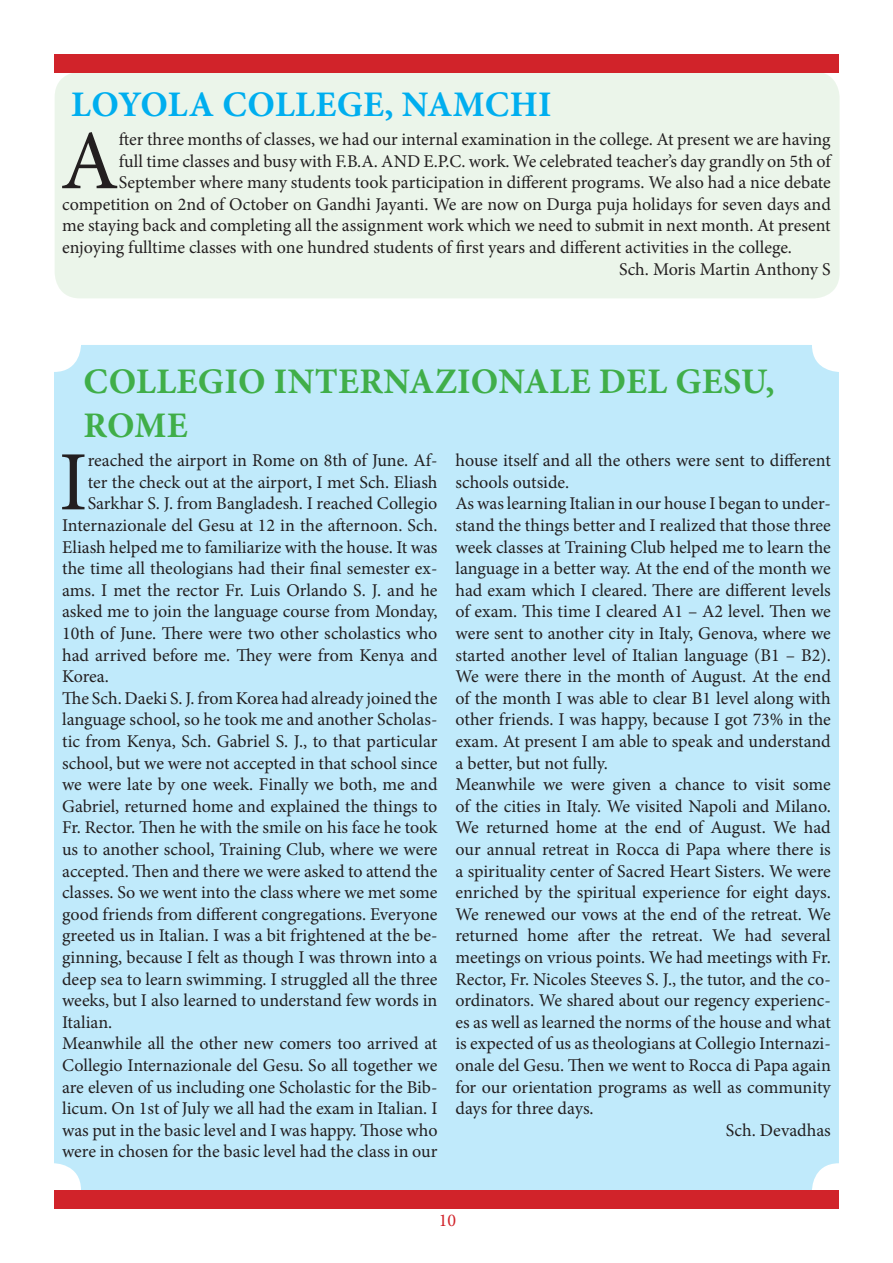
<style>
.page{position:relative;width:893px;height:1263px;background:#fff}
.page>*{position:absolute;margin:0;border:0;box-sizing:border-box;transform-origin:0 0}
.t1{font:84.45px "Minion Pro";color:#231f20}
.t2{font:700 36px "Minion Pro";letter-spacing:.01em;color:#40ae49}
.t3{font:700 36px "Minion Pro";letter-spacing:.01em;color:#00aeef}
.t4{font:18px/21.6px "Minion Pro";color:#231f20;text-align:justify}
.t5{font:18px "Minion Pro";color:#d1232a}
</style>
<div class="page">
<div style="left:54px;top:345px;width:785px;height:845px;background:#c0eafb;border-radius:27px"></div>
<div style="left:55px;top:72px;width:785px;height:226px;background:#ebf5ea;border-radius:26px"></div>
<div style="left:54px;top:54px;width:785px;height:19px;background:#d1232a"></div>
<div style="left:54px;top:1190px;width:785px;height:19px;background:#d1232a"></div>
<p class="t3" style="left:71px;top:79px;width:482px">LOYOLA COLLEGE, NAMCHI</p>
<p class="t1" style="left:60px;top:105px;width:60px">A</p>
<p class="t4" style="left:119px;top:129px;width:713px">fter three months of classes, we had our internal examination in the college. At present we are having</p>
<p class="t4" style="left:119px;top:150px;width:713px">full time classes and busy with F.B.A. AND E.P.C. work. We celebrated teacher’s day grandly on 5th of</p>
<p class="t4" style="left:119px;top:172px;width:714px">September where many students took participation in different programs. We also had a nice debate</p>
<p class="t4" style="left:62px;top:193px;width:770px">competition on 2nd of October on Gandhi Jayanti. We are now on Durga puja holidays for seven days and</p>
<p class="t4" style="left:62px;top:215px;width:770px">me staying back and completing all the assignment work which we need to submit in next month. At present</p>
<p class="t4" style="left:62px;top:237px;width:731px">enjoying fulltime classes with one hundred students of first years and different activities in the college.</p>
<p class="t4" style="left:619px;top:258px;width:213px">Sch. Moris Martin Anthony S</p>
<p class="t2" style="left:84px;top:357px;width:692px">COLLEGIO INTERNAZIONALE DEL GESU,</p>
<p class="t2" style="left:84px;top:400px;width:106px">ROME</p>
<p class="t1" style="left:59px;top:426px;width:30px">I</p>
<p class="t4" style="left:88px;top:450px;width:351px">reached the airport in Rome on 8th of June. Af-</p>
<p class="t4" style="left:88px;top:471px;width:351px">ter the check out at the airport, I met Sch. Eliash</p>
<p class="t4" style="left:88px;top:493px;width:351px">Sarkhar S. J. from Bangladesh. I reached Collegio</p>
<p class="t4" style="left:62px;top:514px;width:377px">Internazionale del Gesu at 12 in the afternoon. Sch.</p>
<p class="t4" style="left:62px;top:536px;width:377px">Eliash helped me to familiarize with the house. It was</p>
<p class="t4" style="left:62px;top:558px;width:377px">the time all theologians had their final semester ex-</p>
<p class="t4" style="left:62px;top:579px;width:377px">ams. I met the rector Fr. Luis Orlando S. J. and he</p>
<p class="t4" style="left:62px;top:601px;width:377px">asked me to join the language course from Monday,</p>
<p class="t4" style="left:62px;top:622px;width:377px">10th of June. There were two other scholastics who</p>
<p class="t4" style="left:62px;top:644px;width:377px">had arrived before me. They were from Kenya and</p>
<p class="t4" style="left:62px;top:666px;width:48px">Korea.</p>
<p class="t4" style="left:62px;top:687px;width:377px">The Sch. Daeki S. J. from Korea had already joined the language school, so he took me and another Scholas&shy;tic from Kenya, Sch. Gabriel S. J., to that particular school, but we were not accepted in that school since we were late by one week. Finally we both, me and Gabriel, returned home and explained the things to Fr. Rector. Then he with the smile on his face he took us to another school, Training Club, where we were accepted. Then and there we were asked to attend the classes. So we went into the class where we met some good friends from different congregations. Everyone greeted us in Italian. I was a bit frightened at the be&shy;ginning, because I felt as though I was thrown into a deep sea to learn swimming. I struggled all the three weeks, but I also learned to understand few words in Italian.</p>
<p class="t4" style="left:62px;top:1033px;width:377px">Meanwhile all the other new comers too arrived at Collegio Internazionale del Gesu. So all together we are eleven of us including one Scholastic for the Bib&shy;licum. On 1st of July we all had the exam in Italian. I was put in the basic level and I was happy. Those who were in chosen for the basic level had the class in our</p>
<p class="t4" style="left:455px;top:450px;width:377px">house itself and all the others were sent to different schools outside.</p>
<p class="t4" style="left:455px;top:493px;width:377px">As was learning Italian in our house I began to under&shy;stand the things better and I realized that those three week classes at Training Club helped me to learn the language in a better way. At the end of the month we had exam which I cleared. There are different levels of exam. This time I cleared A1 – A2 level. Then we were sent to another city in Italy, Genova, where we started another level of Italian language (B1 – B2).<br>We were there in the month of August. At the end of the month I was able to clear B1 level along with other friends. I was happy, because I got 73% in the exam. At present I am able to speak and understand a better, but not fully.</p>
<p class="t4" style="left:455px;top:774px;width:377px">Meanwhile we were given a chance to visit some of the cities in Italy. We visited Napoli and Milano.<br>We returned home at the end of August. We had our annual retreat in Rocca di Papa where there is a spirituality center of Sacred Heart Sisters. We were enriched by the spiritual experience for eight days.<br>We renewed our vows at the end of the retreat. We returned home after the retreat. We had several meetings on vrious points. We had meetings with Fr.<br>Rector, Fr. Nicoles Steeves S. J., the tutor, and the co&shy;ordinators. We shared about our regency experienc&shy;es as well as learned the norms of the house and what is expected of us as theologians at Collegio Internazi&shy;onale del Gesu. Then we went to Rocca di Papa again for our orientation programs as well as community days for three days.</p>
<p class="t4" style="left:726px;top:1119px;width:107px">Sch. Devadhas</p>
<p class="t5" style="left:439px;top:1208px;width:19px">10</p>
</div>
